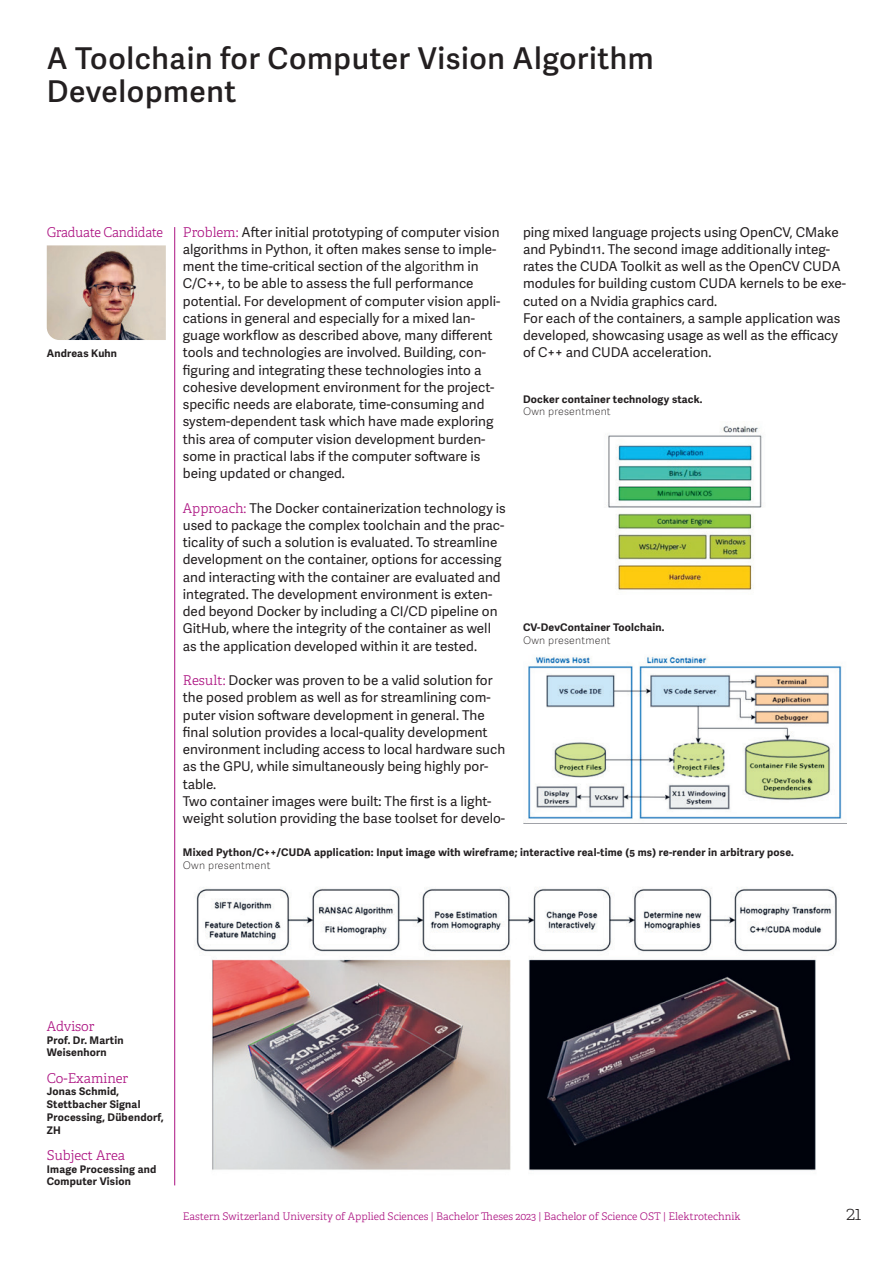
<style>
.page{position:relative;width:893px;height:1263px;background:#fff}
.page>*{position:absolute;margin:0;border:0;box-sizing:border-box;transform-origin:0 0}
.t1{font:600 30px/33px "Adelle Sans";letter-spacing:.02em;color:#231f20}
.t2{font:100 19.5px "Adelle";color:#231f20}
.t3{font:13.5px/17.2px "Adelle Sans";color:#231f20}
.t4{font:300 13.5px "Adelle";letter-spacing:-.01em;color:#ac1281}
.t5{font:300 13.5px "Adelle";letter-spacing:-.01em;color:#ac1281;scale:.96 1}
.t6{font:700 10.5px/12.8px "Adelle Sans";letter-spacing:.02em;color:#231f20}
.t7{font:300 10.5px "Adelle";color:#ac1281}
.t8{font:100 10.5px "Adelle Sans";letter-spacing:.02em;color:#231f20}
.s1{font-family:"Adelle";font-weight:300;color:#ac1281}
.s2{font-family:"Adelle";font-weight:300}
</style>
<div class="page">
<hr style="left:174px;top:227px;width:1px;height:958px;background:#ac1281">
<img style="left:608px;top:426px;width:154px;height:164px">
<img style="left:523px;top:656px;width:319px;height:167px">
<img style="left:195px;top:887px;width:643px;height:284px">
<img style="left:47px;top:245px;width:119px;height:95px">
<h1 class="t1" style="left:47px;top:43px;width:608px">A Toolchain for Computer Vision Algorithm<br>Development</h1>
<p class="t5" style="left:47px;top:224px;width:123px">Graduate Candidate</p>
<p class="t6" style="left:47px;top:347px;width:72px">Andreas Kuhn</p>
<p class="t3" style="left:183px;top:224px;width:319px"><span class="s1">Problem:</span> After initial prototyping of computer vision algorithms in Python, it often makes sense to imple&shy;ment the time-critical section of the alg<span class="s2">ori</span>thm in C/C++, to be able to assess the full performance potential. For development of computer vision appli&shy;cations in general and especially for a mixed lan&shy;guage workflow as described above, many different tools and technologies are involved. Building, con&shy;figuring and integrating these technologies into a cohesive development environment for the project&shy;specific needs are elaborate, time-consuming and system-dependent task which have made exploring this area of computer vision development burden&shy;some in practical labs if the computer software is being updated or changed.</p>
<p class="t3" style="left:183px;top:500px;width:324px"><span class="s1">Approach:</span> The Docker containerization technology is used to packa<span class="s2">g</span>e the complex toolchain and the prac&shy;ticality of such a solution is evaluated. To streamline development on the container, options for accessing and interacting with the container are evaluated and integrated. The development environment is exten&shy;ded beyond Docker by including a CI/CD pipeline on GitHub, where the integrity of the container as well as the application developed within it are tested.</p>
<p class="t3" style="left:183px;top:672px;width:324px"><span class="s1">Result:</span> Docker was proven to be a valid solution for the posed problem as well as for streamlining com&shy;puter vision software development in general. The final solution provides a local-quality development environment including access to local hardware such as the GPU, while simultaneously being highly por&shy;table.<br>Two container images were built: The first is a light&shy;weight solution providing the base toolset for develo-</p>
<p class="t3" style="left:523px;top:224px;width:324px">ping mixed language projects using OpenCV, CMake and Pybind11. The second image additionally integ&shy;rates the CUDA Toolkit as well as the OpenCV CUDA modules for building custom CUDA kernels to be exe&shy;cuted on a Nvidia graphics card.<br>For each of the containers, a sample application was developed, showcasing usage as well as the efficacy of C++ and CUDA acceleration.</p>
<p class="t6" style="left:523px;top:393px;width:181px">Docker container technology stack.</p>
<p class="t8" style="left:523px;top:406px;width:89px">Own presentment</p>
<p class="t6" style="left:523px;top:622px;width:143px">CV-DevContainer Toolchain.</p>
<p class="t8" style="left:523px;top:634px;width:89px">Own presentment</p>
<p class="t6" style="left:183px;top:846px;width:612px">Mixed Python/C++/CUDA application: Input image with wireframe; interactive real-time (5 ms) re-render in arbitrary pose.</p>
<p class="t8" style="left:183px;top:859px;width:89px">Own presentment</p>
<p class="t4" style="left:47px;top:1018px;width:49px">Advisor</p>
<p class="t6" style="left:47px;top:1034px;width:78px">Prof. Dr. Martin<br>Weisenhorn</p>
<p class="t4" style="left:47px;top:1070px;width:83px">Co-Examiner</p>
<p class="t6" style="left:47px;top:1085px;width:118px">Jonas Schmid,<br>Stettbacher Signal<br>Processing, Dübendorf,<br>ZH</p>
<p class="t4" style="left:47px;top:1147px;width:80px">Subject Area</p>
<p class="t6" style="left:47px;top:1163px;width:111px">Image Processing and<br>Computer Vision</p>
<p class="t7" style="left:183px;top:1210px;width:559px">Eastern Switzerland University of Applied Sciences | Bachelor Theses 2023 | Bachelor of Science OST | Elektrotechnik</p>
<h2 class="t2" style="left:846px;top:1201px;width:17px">21</h2>
</div>
